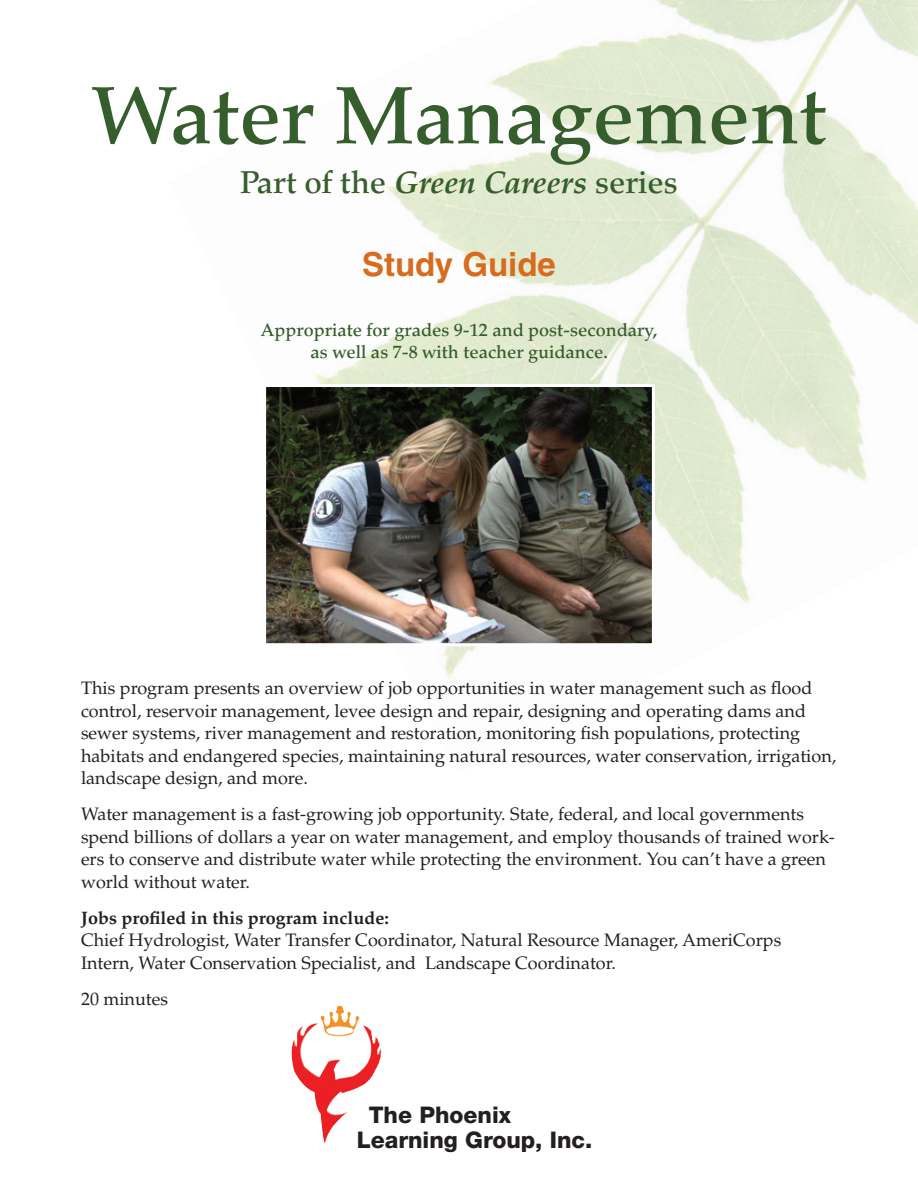
<style>
.page{position:relative;width:918px;height:1188px;background:#fff}
.page>*{position:absolute;margin:0;border:0;box-sizing:border-box;transform-origin:0 0}
.tg_title{font:500 81px "Palatino";color:#365d2c}
.basic_tg_header{font:700 33px "Helvetica";color:#d76b1e}
.tg_sub{font:500 31.5px "Palatino";color:#365d2c}
.t1{font:800 22.95px/24.3px "Helvetica Neue";color:#231f20}
.numbered_text{font:18px/22.5px "Palatino";color:#231f20}
.running_text{font:18px/22.5px "Palatino";color:#231f20}
.tg_headers{font:500 18px/22.5px "Palatino";color:#365d2c;text-align:center}
.s1{font-weight:700;font-style:italic}
.s2{font-weight:700}
</style>
<div class="page">
<img style="left:313px;top:0;width:605px;height:680px">
<img style="left:267px;top:388px;width:384px;height:254px">
<div style="left:263px;top:384px;width:392px;height:262px;border:3px solid #fff"></div>
<img style="left:321px;top:1006px;width:17px;height:28px">
<p class="tg_title" style="left:92px;top:68px;width:736px">Water Management</p>
<p class="tg_sub" style="left:240px;top:164px;width:439px">Part of the <span class="s1">Green Careers</span> series</p>
<p class="basic_tg_header" style="left:362px;top:244px;width:195px">Study Guide</p>
<p class="tg_headers" style="left:261px;top:319px;width:398px">Appropriate for grades 9-12 and post-secondary, as well as 7-8 with teacher guidance.</p>
<p class="running_text" style="left:81px;top:677px;width:757px">This program presents an overview of job opportunities in water management such as flood control, reservoir management, levee design and repair, designing and operating dams and sewer systems, river management and restoration, monitoring fish populations, protecting habitats and endangered species, maintaining natural resources, water conservation, irrigation, landscape design, and more.</p>
<p class="numbered_text" style="left:81px;top:803px;width:755px">Water management is a fast-growing job opportunity. State, federal, and local governments spend billions of dollars a year on water management, and employ thousands of trained work&shy;ers to conserve and distribute water while protecting the environment. You can’t have a green world without water.</p>
<p class="numbered_text" style="left:81px;top:907px;width:702px"><span class="s2">Jobs profiled in this program include:<br></span>Chief Hydrologist, Water Transfer Coordinator, Natural Resource Manager, AmeriCorps<br>Intern, Water Conservation Specialist, and Landscape Coordinator.</p>
<p class="numbered_text" style="left:81px;top:988px;width:89px">20 minutes</p>
<p class="t1" style="left:357px;top:1103px;width:237px;text-indent:12px">The Phoenix<br>Learning Group, Inc.</p>
</div>
